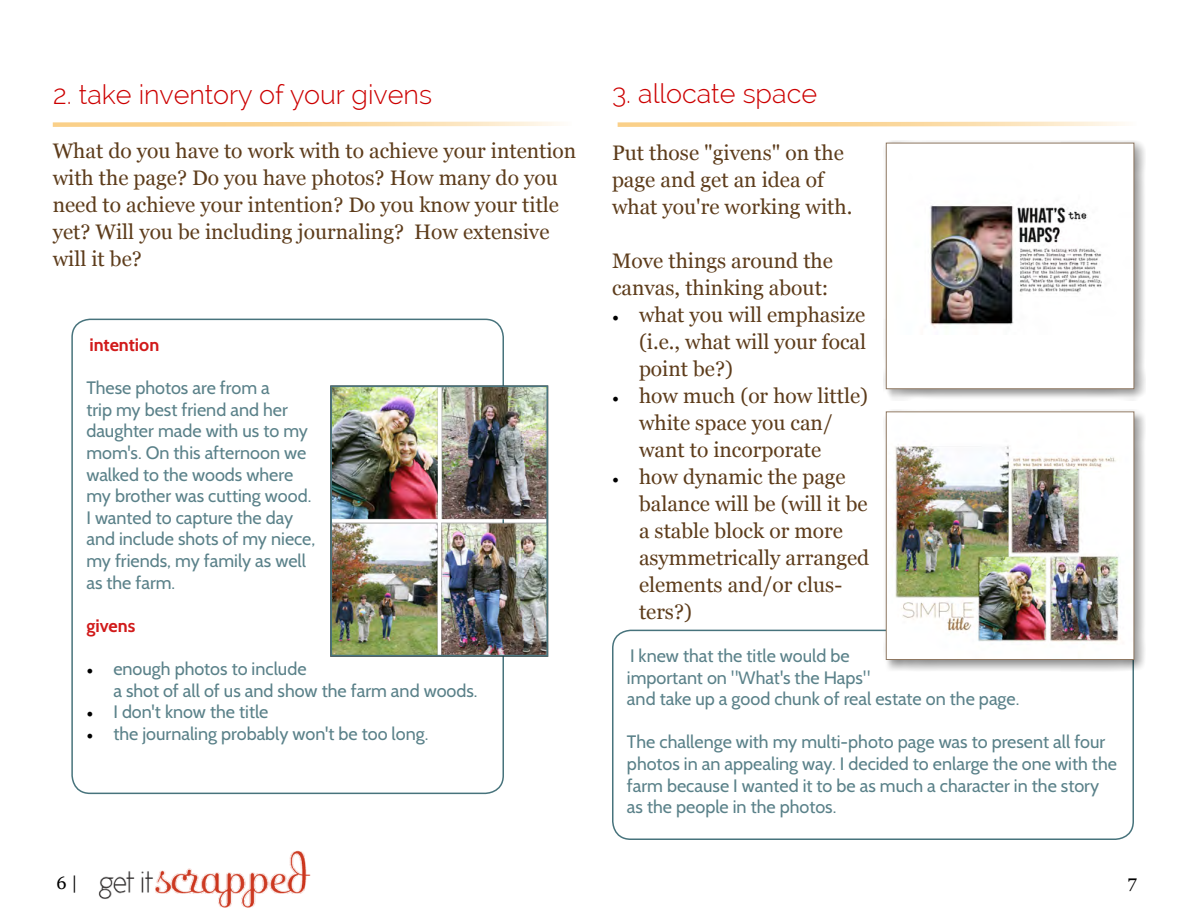
<style>
.page{position:relative;width:1188px;height:918px;background:#fff}
.page>*{position:absolute;margin:0;border:0;box-sizing:border-box;transform-origin:0 0}
.t1{font:300 27px "Raleway";color:#c00}
.t2{font:21px/27px "Georgia";color:#5d3c1b}
.t3{font:18px/21.6px "Cabin";color:#5a8189}
.t4{font:700 18px "Cabin";color:#d11a1a}
.t5{font:18px "Georgia";color:#000}
.s1{font-family:"Minion Pro";color:#000}
.s2{font-family:"Minion Pro";font-size:18px;color:#000}
</style>
<div class="page">
<div style="left:612px;top:630px;width:522px;height:210px;border:2px solid #47737c;border-radius:18px"></div>
<img style="left:98px;top:850px;width:213px;height:58px">
<div style="left:71px;top:319px;width:433px;height:475px;border:2px solid #47737c;border-radius:18px"></div>
<img style="left:333px;top:389px;width:212px;height:264px">
<div style="left:330px;top:386px;width:218px;height:270px;border:2px solid #47737c"></div>
<div style="left:884px;top:140px;width:262px;height:261px;background:#000;opacity:.43"></div>
<img style="left:888px;top:145px;width:244px;height:242px">
<div style="left:886px;top:143px;width:248px;height:246px;border:1px solid #8f7862"></div>
<div style="left:884px;top:409px;width:262px;height:263px;background:#000;opacity:.43"></div>
<img style="left:888px;top:413px;width:244px;height:245px">
<div style="left:886px;top:411px;width:248px;height:249px;border:1px solid #8f7862"></div>
<svg style="left:52px;top:121px;width:508px;height:6px"></svg>
<svg style="left:617px;top:121px;width:508px;height:6px"></svg>
<h1 class="t1" style="left:53px;top:79px;width:381px">2. take inventory of your givens</h1>
<p class="t2" style="left:53px;top:138px;width:525px">What do you have to work with to achieve your intention with the page? Do you have photos? How many do you need to achieve your intention? Do you know your title yet? Will you be including journaling? How extensive will it be?</p>
<p class="t4" style="left:89px;top:334px;width:72px">intention</p>
<p class="t3" style="left:86px;top:377px;width:231px">These photos are from a<br>trip my best friend and her daughter made with us to my mom's. On this afternoon we walked to the woods where my brother was cutting wood.<br>I wanted to capture the day and include shots of my niece, my friends, my family as well as the farm.</p>
<p class="t4" style="left:86px;top:615px;width:50px">givens</p>
<p class="t3" style="left:113px;top:658px;width:366px;text-indent:-27px"><span class="s1">•</span> enough photos to include<br>a shot of all of us and show the farm and woods.</p>
<p class="t3" style="left:86px;top:701px;width:184px"><span class="s1">•</span> I don't know the title</p>
<p class="t3" style="left:86px;top:723px;width:344px"><span class="s1">•</span> the journaling probably won't be too long.</p>
<h1 class="t1" style="left:612px;top:78px;width:207px">3. allocate space</h1>
<p class="t2" style="left:612px;top:139px;width:242px">Put those "givens" on the page and get an idea of what you're working with.</p>
<p class="t2" style="left:612px;top:247px;width:223px">Move things around the canvas, thinking about:</p>
<p class="t2" style="left:639px;top:301px;width:229px;text-align:justify;text-indent:-27px"><span class="s2">•</span> what you will emphasize (i.e., what will your focal point be?)</p>
<p class="t2" style="left:639px;top:382px;width:231px;text-indent:-27px"><span class="s2">•</span> how much (or how little) white space you can/ want to incorporate</p>
<p class="t2" style="left:639px;top:463px;width:232px;text-indent:-27px"><span class="s2">•</span> how dynamic the page balance will be (will it be a stable block or more asymmetrically arranged elements and/or clus&shy;ters?)</p>
<p class="t3" style="left:627px;top:645px;width:394px">I knew that the title would be<br>important on "What's the Haps"<br>and take up a good chunk of real estate on the page.</p>
<p class="t3" style="left:627px;top:731px;width:492px">The challenge with my multi-photo page was to present all four photos in an appealing way. I decided to enlarge the one with the farm because I wanted it to be as much a character in the story as the people in the photos.</p>
<p class="t5" style="left:56px;top:872px;width:23px">6 |</p>
<p class="t5" style="left:1128px;top:871px;width:11px">7</p>
</div>
